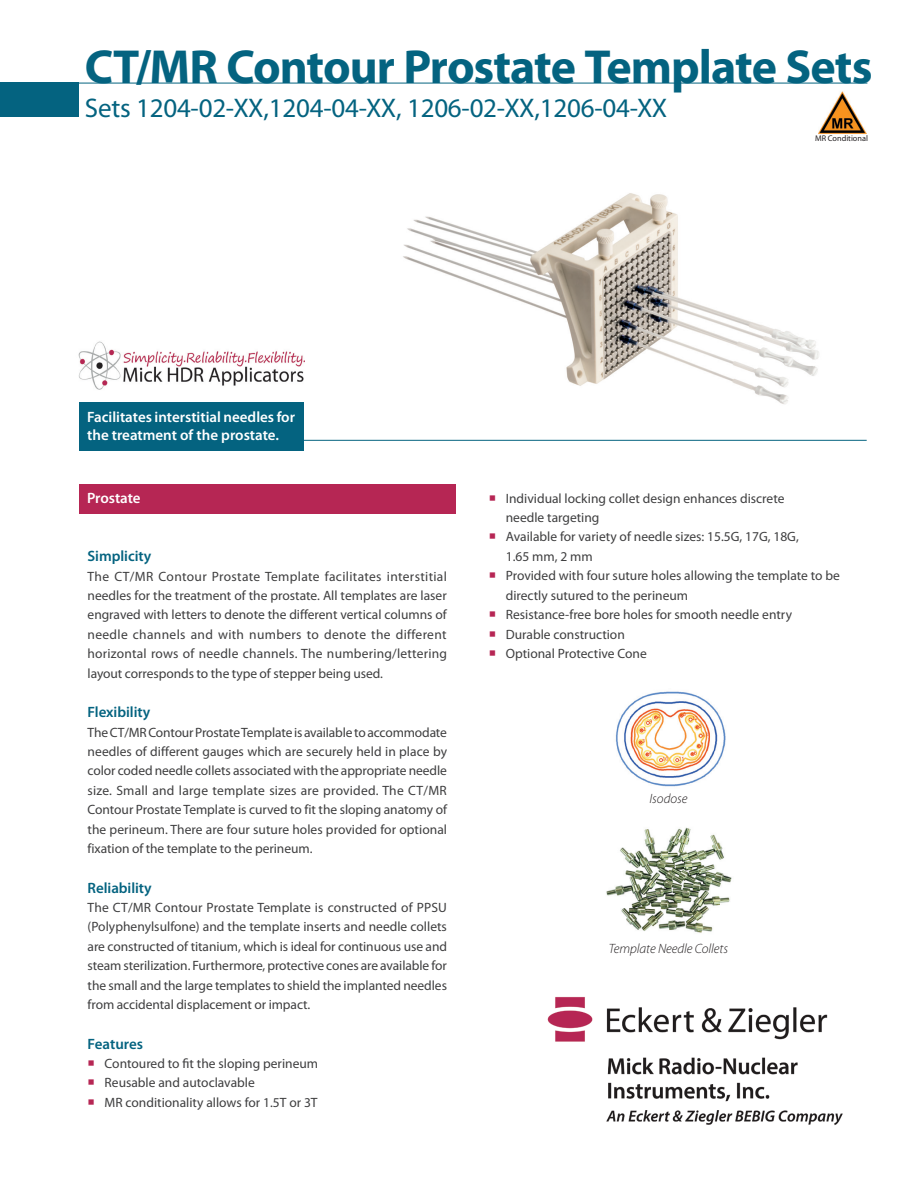
<style>
.page{position:relative;width:918px;height:1188px;background:#fff}
.page>*{position:absolute;margin:0;border:0;box-sizing:border-box;transform-origin:0 0}
.t1{font:700 48px "Myriad Pro";letter-spacing:-.02em;color:#046380}
.t2{font:27px "Myriad Pro";letter-spacing:-.01em;color:#046380}
.t3{font:600 15px/18px "Myriad Pro";color:#fff}
.t4{font:600 15px "Myriad Pro";letter-spacing:-.005em;color:#046380}
.t5{font:13.5px/19.5px "Myriad Pro";color:#3e3e3f;text-align:justify}
.t6{font:italic 300 13.5px "Myriad Pro";letter-spacing:-.005em;color:#231f20}
.t7{font:8.25px "Myriad Pro";color:#231f20}
.s1{color:#b62654}
</style>
<div class="page">
<img style="left:547px;top:997px;width:296px;height:128px">
<div style="left:0;top:83px;width:79px;height:34px;background:#046380"></div>
<div style="left:79px;top:484px;width:376px;height:30px;background:#b62654"></div>
<hr style="left:292px;top:440px;width:575px;height:1px;background:#046380">
<hr style="left:49px;top:83px;width:818px;height:1px;background:#046380">
<img style="left:403px;top:193px;width:416px;height:211px">
<img style="left:819px;top:91px;width:47px;height:43px">
<div style="left:79px;top:402px;width:225px;height:48px;background:#046380"></div>
<img style="left:615px;top:691px;width:111px;height:96px">
<img style="left:606px;top:827px;width:126px;height:106px">
<img style="left:78px;top:341px;width:226px;height:49px">
<h1 class="t1" style="left:85px;top:36px;width:789px">CT/MR Contour Prostate Template Sets</h1>
<h2 class="t2" style="left:85px;top:91px;width:584px">Sets 1204-02-XX,1204-04-XX, 1206-02-XX,1206-04-XX</h2>
<p class="t7" style="left:815px;top:133px;width:54px">MR Conditional</p>
<p class="t3" style="left:87px;top:408px;width:209px">Facilitates interstitial needles for the treatment of the prostate.</p>
<p class="t3" style="left:87px;top:488px;width:55px">Prostate</p>
<p class="t4" style="left:88px;top:546px;width:65px">Simplicity</p>
<p class="t5" style="left:88px;top:566px;width:361px">The CT/MR Contour Prostate Template facilitates interstitial needles for the treatment of the prostate. All templates are laser engraved with letters to denote the different vertical columns of needle channels and with numbers to denote the different horizontal rows of needle channels. The numbering/lettering layout corresponds to the type of stepper being used.</p>
<p class="t4" style="left:88px;top:702px;width:64px">Flexibility</p>
<p class="t5" style="left:88px;top:722px;width:361px">The CT/MR Contour Prostate Template is available to accommodate needles of different gauges which are securely held in place by color coded needle collets associated with the appropriate needle size. Small and large template sizes are provided. The CT/MR Contour Prostate Template is curved to fit the sloping anatomy of the perineum. There are four suture holes provided for optional fixation of the template to the perineum.</p>
<p class="t4" style="left:88px;top:878px;width:66px">Reliability</p>
<p class="t5" style="left:88px;top:898px;width:361px">The CT/MR Contour Prostate Template is constructed of PPSU (Polyphenylsulfone) and the template inserts and needle collets are constructed of titanium, which is ideal for continuous use and steam sterilization. Furthermore, protective cones are available for the small and the large templates to shield the implanted needles from accidental displacement or impact.</p>
<p class="t4" style="left:88px;top:1034px;width:57px">Features</p>
<p class="t5" style="left:88px;top:1054px;width:232px"><span class="s1">○</span> Contoured to fit the sloping perineum</p>
<p class="t5" style="left:88px;top:1073px;width:169px"><span class="s1">○</span> Reusable and autoclavable</p>
<p class="t5" style="left:88px;top:1092px;width:232px"><span class="s1">○</span> MR conditionality allows for 1.5T or 3T</p>
<p class="t5" style="left:506px;top:488px;width:280px;text-indent:-17px"><span class="s1">○</span> Individual locking collet design enhances discrete needle targeting</p>
<p class="t5" style="left:506px;top:527px;width:295px;text-indent:-17px"><span class="s1">○</span> Available for variety of needle sizes: 15.5G, 17G, 18G,<br>1.65 mm, 2 mm</p>
<p class="t5" style="left:506px;top:566px;width:336px;text-indent:-17px"><span class="s1">○</span> Provided with four suture holes allowing the template to be directly sutured to the perineum</p>
<p class="t5" style="left:489px;top:605px;width:305px"><span class="s1">○</span> Resistance-free bore holes for smooth needle entry</p>
<p class="t5" style="left:489px;top:624px;width:138px"><span class="s1">○</span> Durable construction</p>
<p class="t5" style="left:489px;top:644px;width:160px"><span class="s1">○</span> Optional Protective Cone</p>
<p class="t6" style="left:649px;top:790px;width:40px">Isodose</p>
<p class="t6" style="left:609px;top:940px;width:121px">Template Needle Collets</p>
</div>
